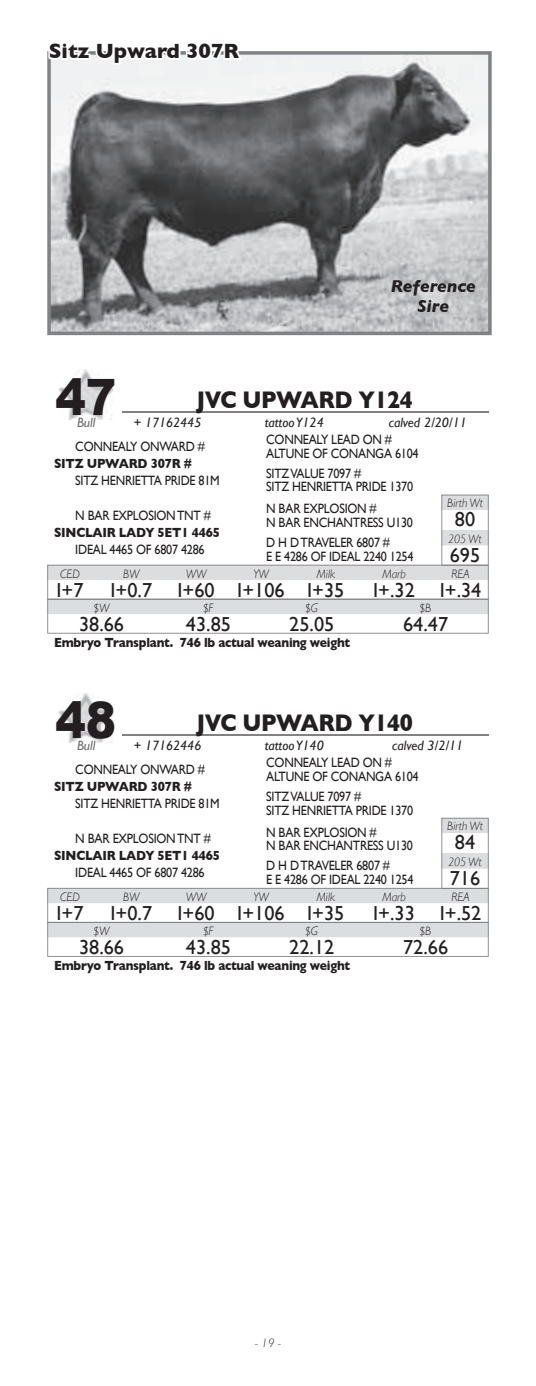
<style>
.page{position:relative;width:536px;height:1386px;background:#fff}
.page>*{position:absolute;margin:0;border:0;box-sizing:border-box;transform-origin:0 0}
.t1{font:900 50.23px "Arial";color:#231f20;scale:.91 1}
.t2{font:700 24.5px "Gill Sans";letter-spacing:-.02em;color:#231f20;scale:.9 1}
.t3{font:700 21px "Gill Sans";color:#231f20}
.t4{font:20.3px "Gill Sans";color:#231f20}
.t5{font:italic 700 17.5px/19.2px "Gill Sans";color:#231f20;text-align:center}
.t6{font:13.47px/22.1px "Gill Sans";letter-spacing:-.02em;color:#231f20;scale:.9 1}
.t7{font:700 13.47px "Gill Sans";letter-spacing:-.02em;color:#231f20;scale:.9 1}
.t8{font:italic 13.47px "Gill Sans";color:#231f20}
.t9{font:italic 13.47px "Gill Sans";color:#6c6d70}
.t10{font:italic 300 12.25px "Gill Sans";color:#231f20;scale:.94 1}
.t11{font:italic 300 12.25px "Gill Sans";color:#231f20}
</style>
<div class="page">
<img style="left:58px;top:370px;width:56px;height:49px">
<hr style="left:122px;top:411px;width:366px;height:2px;background:#808285">
<svg style="left:47px;top:495px;width:441px;height:139px"></svg>
<img style="left:58px;top:693px;width:56px;height:50px">
<hr style="left:122px;top:734px;width:366px;height:2px;background:#808285">
<svg style="left:47px;top:818px;width:441px;height:139px"></svg>
<svg style="left:47px;top:51px;width:444px;height:284px;background:#969799"></svg>
<img style="left:405px;top:267px;width:56px;height:50px">
<svg style="left:47px;top:51px;width:197px;height:19px"></svg>
<h3 class="t3" style="left:49px;top:39px;width:192px">Sitz Upward 307R</h3>
<p class="t5" style="left:390px;top:277px;width:87px">Reference<br>Sire</p>
<h1 class="t1" style="left:55px;top:360px;width:68px">47</h1>
<h2 class="t2" style="left:196px;top:385px;width:242px">JVC UPWARD Y124</h2>
<p class="t9" style="left:77px;top:414px;width:20px">Bull</p>
<p class="t8" style="left:133px;top:414px;width:69px">+ 17162445</p>
<p class="t8" style="left:264px;top:414px;width:60px">tattoo Y124</p>
<p class="t8" style="left:388px;top:414px;width:79px">calved 2/20/11</p>
<p class="t6" style="left:266px;top:428px;width:141px">CONNEALY LEAD ON #</p>
<p class="t6" style="left:75px;top:435px;width:145px">CONNEALY ONWARD #</p>
<p class="t6" style="left:266px;top:442px;width:171px">ALTUNE OF CONANGA 6104</p>
<p class="t7" style="left:54px;top:455px;width:155px">SITZ UPWARD 307R #</p>
<p class="t6" style="left:266px;top:462px;width:107px">SITZ VALUE 7097 #</p>
<p class="t6" style="left:75px;top:469px;width:162px">SITZ HENRIETTA PRIDE 81M</p>
<p class="t6" style="left:266px;top:476px;width:165px">SITZ HENRIETTA PRIDE 1370<br>N BAR EXPLOSION #</p>
<p class="t6" style="left:75px;top:504px;width:152px">N BAR EXPLOSION TNT #</p>
<p class="t6" style="left:266px;top:511px;width:164px">N BAR ENCHANTRESS U130</p>
<p class="t7" style="left:54px;top:525px;width:186px">SINCLAIR LADY 5ET1 4465</p>
<p class="t6" style="left:266px;top:532px;width:139px">D H D TRAVELER 6807 #</p>
<p class="t6" style="left:75px;top:538px;width:145px">IDEAL 4465 OF 6807 4286</p>
<p class="t6" style="left:266px;top:545px;width:165px">E E 4286 OF IDEAL 2240 1254</p>
<p class="t10" style="left:60px;top:567px;width:23px">CED</p>
<p class="t10" style="left:123px;top:567px;width:19px">BW</p>
<p class="t10" style="left:186px;top:567px;width:23px">WW</p>
<p class="t10" style="left:253px;top:567px;width:18px">YW</p>
<p class="t10" style="left:316px;top:567px;width:21px">Milk</p>
<p class="t10" style="left:382px;top:567px;width:26px">Marb</p>
<p class="t10" style="left:451px;top:567px;width:21px">REA</p>
<h3 class="t4" style="left:56px;top:578px;width:29px">I+7</h3>
<h3 class="t4" style="left:110px;top:578px;width:43px">I+0.7</h3>
<h3 class="t4" style="left:177px;top:578px;width:168px">I+60 I+106 I+35</h3>
<h3 class="t4" style="left:373px;top:578px;width:110px">I+.32 I+.34</h3>
<p class="t10" style="left:94px;top:601px;width:18px">$W</p>
<p class="t10" style="left:203px;top:601px;width:12px">$F</p>
<p class="t10" style="left:305px;top:601px;width:15px">$G</p>
<p class="t10" style="left:420px;top:601px;width:13px">$B</p>
<h3 class="t4" style="left:79px;top:612px;width:46px">38.66</h3>
<h3 class="t4" style="left:186px;top:612px;width:46px">43.85</h3>
<h3 class="t4" style="left:289px;top:612px;width:46px">25.05</h3>
<h3 class="t4" style="left:403px;top:612px;width:46px">64.47</h3>
<p class="t7" style="left:54px;top:635px;width:330px">Embryo Transplant. 746 lb actual weaning weight</p>
<p class="t10" style="left:447px;top:496px;width:39px">Birth Wt</p>
<h3 class="t4" style="left:454px;top:507px;width:22px">80</h3>
<p class="t10" style="left:448px;top:532px;width:37px">205 Wt</p>
<h3 class="t4" style="left:449px;top:543px;width:32px">695</h3>
<h1 class="t1" style="left:55px;top:684px;width:68px">48</h1>
<h2 class="t2" style="left:196px;top:709px;width:242px">JVC UPWARD Y140</h2>
<p class="t9" style="left:77px;top:738px;width:20px">Bull</p>
<p class="t8" style="left:133px;top:738px;width:69px">+ 17162446</p>
<p class="t8" style="left:264px;top:738px;width:60px">tattoo Y140</p>
<p class="t8" style="left:392px;top:738px;width:72px">calved 3/2/11</p>
<p class="t6" style="left:266px;top:752px;width:141px">CONNEALY LEAD ON #</p>
<p class="t6" style="left:75px;top:758px;width:145px">CONNEALY ONWARD #</p>
<p class="t6" style="left:266px;top:765px;width:171px">ALTUNE OF CONANGA 6104</p>
<p class="t7" style="left:54px;top:779px;width:155px">SITZ UPWARD 307R #</p>
<p class="t6" style="left:266px;top:785px;width:107px">SITZ VALUE 7097 #</p>
<p class="t6" style="left:75px;top:792px;width:162px">SITZ HENRIETTA PRIDE 81M</p>
<p class="t6" style="left:266px;top:799px;width:165px">SITZ HENRIETTA PRIDE 1370<br>N BAR EXPLOSION #</p>
<p class="t6" style="left:75px;top:828px;width:152px">N BAR EXPLOSION TNT #</p>
<p class="t6" style="left:266px;top:834px;width:164px">N BAR ENCHANTRESS U130</p>
<p class="t7" style="left:54px;top:848px;width:186px">SINCLAIR LADY 5ET1 4465</p>
<p class="t6" style="left:266px;top:855px;width:139px">D H D TRAVELER 6807 #</p>
<p class="t6" style="left:75px;top:861px;width:145px">IDEAL 4465 OF 6807 4286</p>
<p class="t6" style="left:266px;top:868px;width:165px">E E 4286 OF IDEAL 2240 1254</p>
<p class="t10" style="left:60px;top:890px;width:23px">CED</p>
<p class="t10" style="left:123px;top:890px;width:19px">BW</p>
<p class="t10" style="left:186px;top:890px;width:23px">WW</p>
<p class="t10" style="left:253px;top:890px;width:18px">YW</p>
<p class="t10" style="left:316px;top:890px;width:21px">Milk</p>
<p class="t10" style="left:382px;top:890px;width:26px">Marb</p>
<p class="t10" style="left:451px;top:890px;width:21px">REA</p>
<h3 class="t4" style="left:56px;top:901px;width:29px">I+7</h3>
<h3 class="t4" style="left:110px;top:901px;width:43px">I+0.7</h3>
<h3 class="t4" style="left:177px;top:901px;width:168px">I+60 I+106 I+35</h3>
<h3 class="t4" style="left:373px;top:901px;width:110px">I+.33 I+.52</h3>
<p class="t10" style="left:94px;top:924px;width:18px">$W</p>
<p class="t10" style="left:203px;top:924px;width:12px">$F</p>
<p class="t10" style="left:305px;top:924px;width:15px">$G</p>
<p class="t10" style="left:420px;top:924px;width:13px">$B</p>
<h3 class="t4" style="left:79px;top:936px;width:46px">38.66</h3>
<h3 class="t4" style="left:186px;top:936px;width:46px">43.85</h3>
<h3 class="t4" style="left:289px;top:936px;width:46px">22.12</h3>
<h3 class="t4" style="left:403px;top:936px;width:46px">72.66</h3>
<p class="t7" style="left:54px;top:958px;width:330px">Embryo Transplant. 746 lb actual weaning weight</p>
<p class="t10" style="left:447px;top:819px;width:39px">Birth Wt</p>
<h3 class="t4" style="left:454px;top:830px;width:22px">84</h3>
<p class="t10" style="left:448px;top:855px;width:37px">205 Wt</p>
<h3 class="t4" style="left:449px;top:867px;width:32px">716</h3>
<p class="t11" style="left:255px;top:1336px;width:28px">- 19 -</p>
</div>
